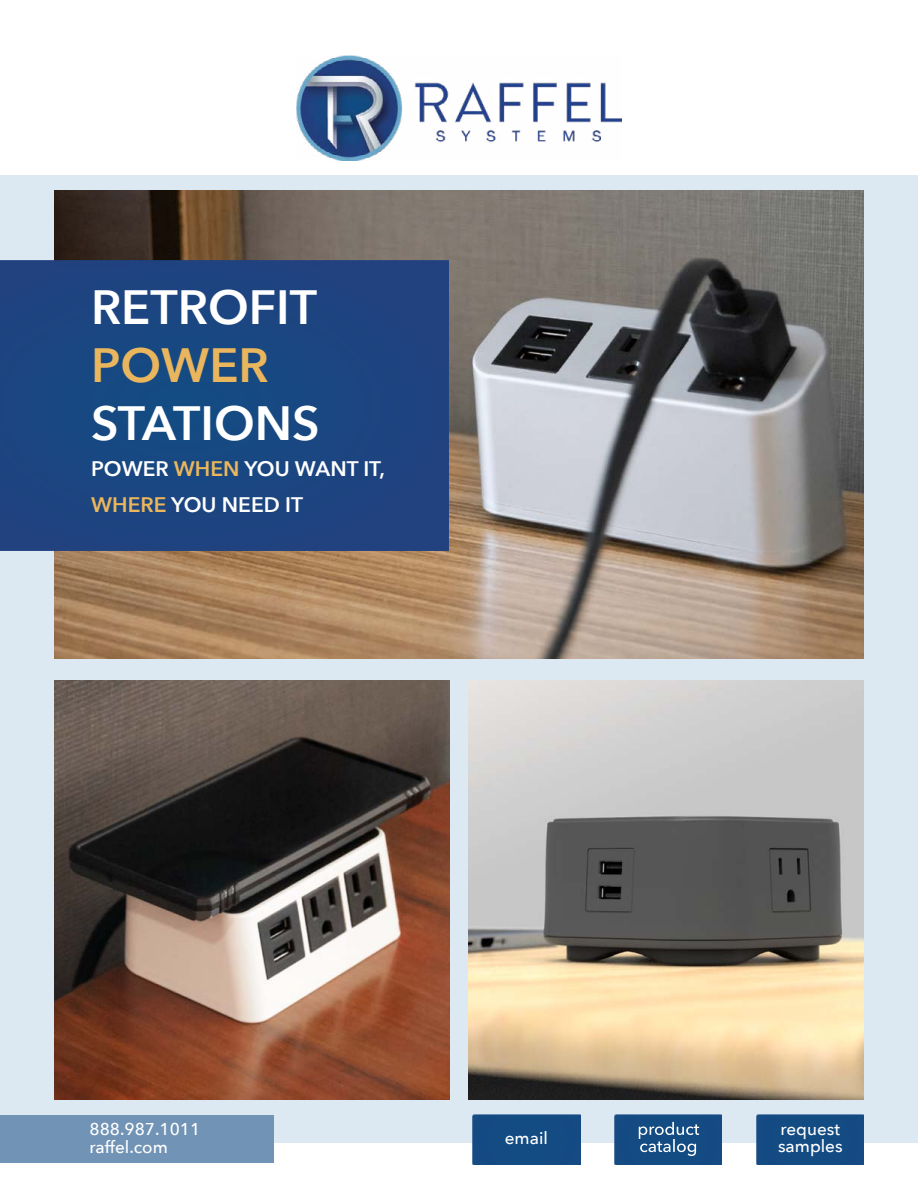
<style>
.page{position:relative;width:918px;height:1188px;background:#fff}
.page>*{position:absolute;margin:0;border:0;box-sizing:border-box;transform-origin:0 0}
.t1{font:600 48px "Avenir Next";color:#fff}
.t2{font:600 48px "Avenir Next";color:#eab65d}
.t3{font:600 21px/36px "Avenir Next";color:#fff}
.t4{font:500 17.1px/17.1px "Avenir Next";color:#fff}
.s1{color:#ecb75b}
</style>
<div class="page">
<div style="left:0;top:175px;width:918px;height:968px;background:#dce9f2"></div>
<img style="left:468px;top:680px;width:396px;height:419px">
<img style="left:54px;top:190px;width:810px;height:469px">
<img style="left:54px;top:680px;width:396px;height:419px">
<div style="left:0;top:260px;width:448px;height:291px;background:#1c4580"></div>
<div style="left:757px;top:1114px;width:107px;height:50px;background:#144b83"></div>
<div style="left:0;top:1115px;width:273px;height:48px;background:#7193b5"></div>
<div style="left:615px;top:1114px;width:107px;height:50px;background:#144b83"></div>
<svg style="left:639px;top:1122px;width:60px;height:34px"></svg>
<div style="left:473px;top:1114px;width:107px;height:50px;background:#144b83"></div>
<img style="left:296px;top:55px;width:326px;height:106px">
<h1 class="t1" style="left:91px;top:267px;width:227px">RETROFIT</h1>
<h1 class="t2" style="left:91px;top:324px;width:179px">POWER</h1>
<h1 class="t1" style="left:91px;top:382px;width:230px">STATIONS</h1>
<p class="t3" style="left:91px;top:450px;width:295px">POWER <span class="s1">WHEN</span> YOU WANT IT,<br><span class="s1">WHERE</span> YOU NEED IT</p>
<p class="t4" style="left:90px;top:1119px;width:112px;line-height:18px">888.987.1011 raffel.com</p>
<p class="t4" style="left:505px;top:1129px;width:45px">email</p>
<p class="t4" style="left:778px;top:1120px;width:66px">request samples</p>
</div>
